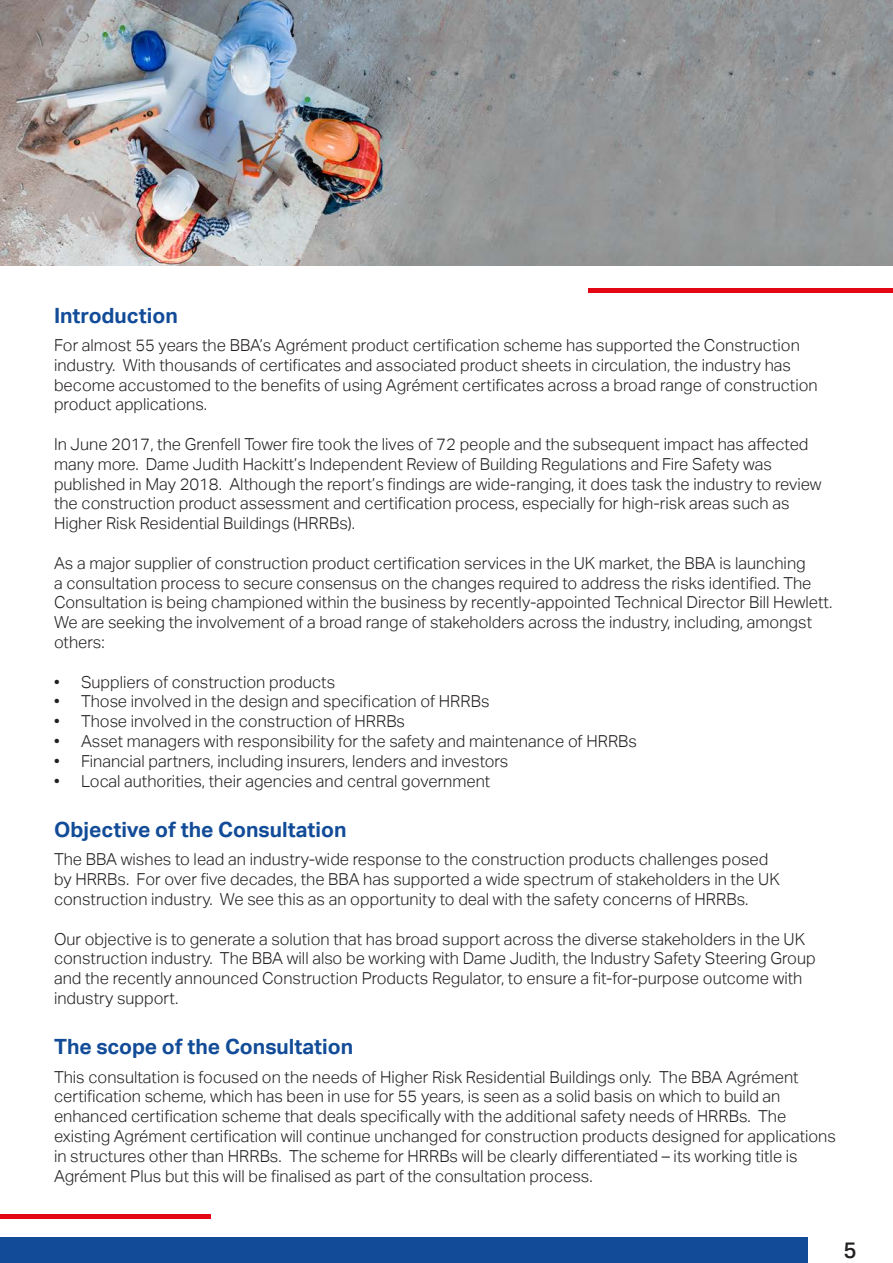
<style>
.page{position:relative;width:893px;height:1263px;background:#fff}
.page>*{position:absolute;margin:0;border:0;box-sizing:border-box;transform-origin:0 0}
.t1{font:500 22.5px "Aktiv Grotesk";color:#231f20}
.t2{font:700 21px "Aktiv Grotesk";color:#124c98}
.t3{font:300 16.5px/19.8px "Aktiv Grotesk";color:#231f20}
</style>
<div class="page">
<div style="left:0;top:1237px;width:808px;height:26px;background:#124c98"></div>
<img style="left:0;top:0;width:893px;height:266px">
<div style="left:589px;top:288px;width:304px;height:5px;background:#e30613"></div>
<hr style="left:0;top:1214px;width:210px;height:4px;background:#e30613">
<p class="t2" style="left:54px;top:303px;width:125px">Introduction</p>
<p class="t3" style="left:54px;top:335px;width:765px">For almost 55 years the BBA’s Agrément product certification scheme has supported the Construction industry. With thousands of certificates and associated product sheets in circulation, the industry has become accustomed to the benefits of using Agrément certificates across a broad range of construction product applications.</p>
<p class="t3" style="left:54px;top:434px;width:769px">In June 2017, the Grenfell Tower fire took the lives of 72 people and the subsequent impact has affected many more. Dame Judith Hackitt’s Independent Review of Building Regulations and Fire Safety was published in May 2018. Although the report’s findings are wide-ranging, it does task the industry to review the construction product assessment and certification process, especially for high-risk areas such as Higher Risk Residential Buildings (HRRBs).</p>
<p class="t3" style="left:54px;top:553px;width:780px">As a major supplier of construction product certification services in the UK market, the BBA is launching<br>a consultation process to secure consensus on the changes required to address the risks identified. The Consultation is being championed within the business by recently-appointed Technical Director Bill Hewlett.<br>We are seeking the involvement of a broad range of stakeholders across the industry, including, amongst others:</p>
<p class="t3" style="left:54px;top:672px;width:283px">• Suppliers of construction products</p>
<p class="t3" style="left:54px;top:692px;width:437px">• Those involved in the design and specification of HRRBs</p>
<p class="t3" style="left:54px;top:711px;width:353px">• Those involved in the construction of HRRBs</p>
<p class="t3" style="left:54px;top:731px;width:585px">• Asset managers with responsibility for the safety and maintenance of HRRBs</p>
<p class="t3" style="left:54px;top:751px;width:456px">• Financial partners, including insurers, lenders and investors</p>
<p class="t3" style="left:54px;top:771px;width:438px">• Local authorities, their agencies and central government</p>
<p class="t2" style="left:54px;top:817px;width:294px">Objective of the Consultation</p>
<p class="t3" style="left:54px;top:850px;width:727px">The BBA wishes to lead an industry-wide response to the construction products challenges posed by HRRBs. For over five decades, the BBA has supported a wide spectrum of stakeholders in the UK construction industry. We see this as an opportunity to deal with the safety concerns of HRRBs.</p>
<p class="t3" style="left:54px;top:929px;width:763px">Our objective is to generate a solution that has broad support across the diverse stakeholders in the UK construction industry. The BBA will also be working with Dame Judith, the Industry Safety Steering Group and the recently announced Construction Products Regulator, to ensure a fit-for-purpose outcome with industry support.</p>
<p class="t2" style="left:54px;top:1035px;width:301px">The scope of the Consultation</p>
<p class="t3" style="left:54px;top:1067px;width:783px">This consultation is focused on the needs of Higher Risk Residential Buildings only. The BBA Agrément certification scheme, which has been in use for 55 years, is seen as a solid basis on which to build an enhanced certification scheme that deals specifically with the additional safety needs of HRRBs. The existing Agrément certification will continue unchanged for construction products designed for applications in structures other than HRRBs. The scheme for HRRBs will be clearly differentiated – its working title is Agrément Plus but this will be finalised as part of the consultation process.</p>
<p class="t1" style="left:843px;top:1237px;width:15px">5</p>
</div>
